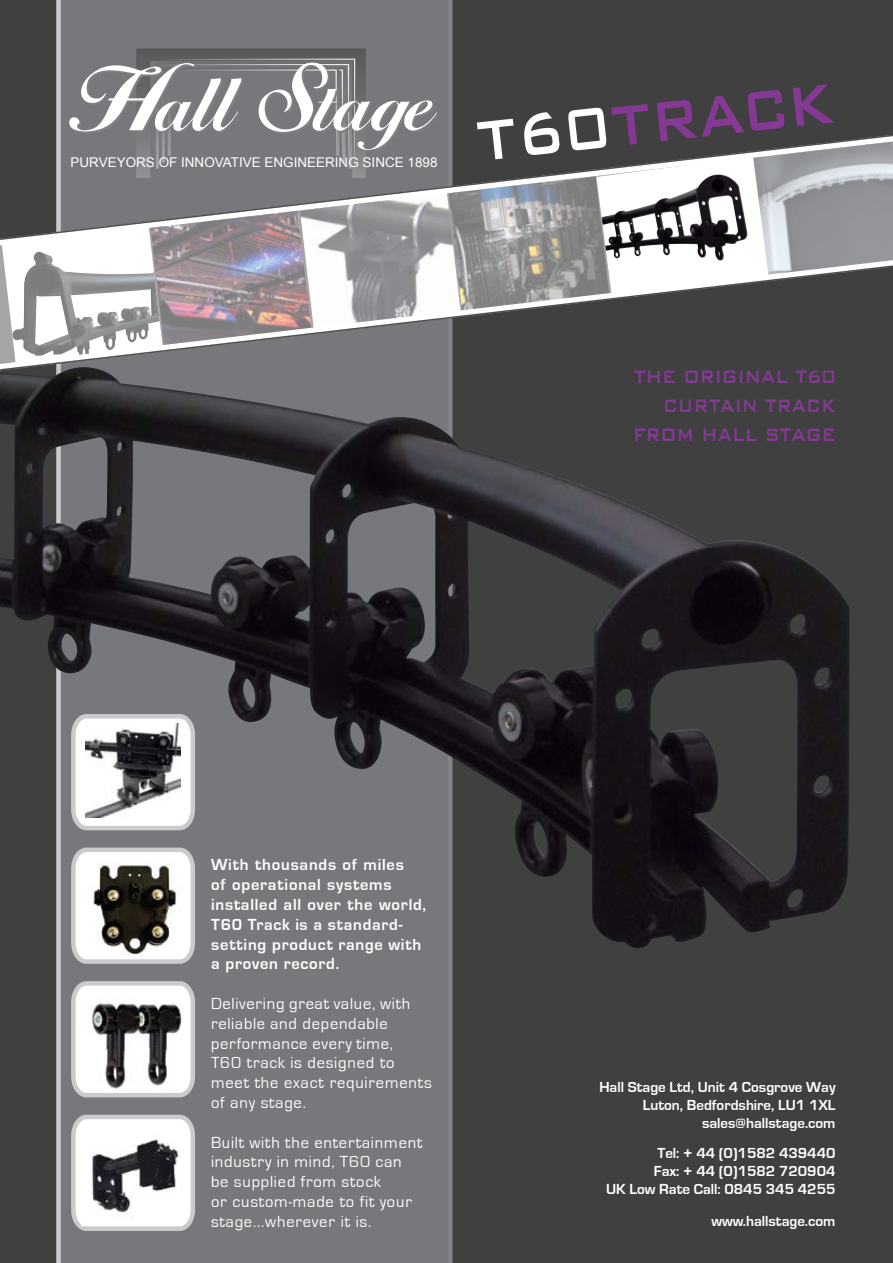
<style>
.page{position:relative;width:893px;height:1263px;background:#404041}
.page>*{position:absolute;margin:0;border:0;box-sizing:border-box;transform-origin:0 0}
.t1{font:500 91.05px "Bank Gothic BT";color:#853995;scale:.78 1}
.t2{font:500 24px/28.8px "Bank Gothic BT";color:#853995;text-align:right;scale:.78 1}
.t3{font:16.5px/19.8px "Eurostile";letter-spacing:.045em;color:#fff}
.t4{font:700 16.5px/19.8px "Eurostile";letter-spacing:.05em;color:#fff}
.t5{font:700 15px/18px "Eurostile";color:#fff;text-align:right}
.t6{font:13.5px "Arial";color:#fff}
.s1{color:#fff}
.s2{font-size:78px;color:#fff}
</style>
<div class="page">
<div style="left:59px;top:0;width:389px;height:1263px;background:#77787b"></div>
<div style="left:56px;top:0;width:5px;height:1263px;background:#c9cbcc"></div>
<hr style="left:448px;top:0;width:4px;height:1263px;background:#808285">
<img style="left:0;top:394px;width:849px;height:555px">
<svg style="left:81px;top:48px;width:285px;height:48px"></svg>
<svg style="left:56px;top:96px;width:837px;height:129px"></svg>
<svg style="left:0;top:225px;width:893px;height:169px"></svg>
<svg style="left:69px;top:845px;width:128px;height:119px"></svg>
<svg style="left:69px;top:712px;width:128px;height:120px"></svg>
<svg style="left:71px;top:981px;width:124px;height:117px;background:#e3e3e4"></svg>
<svg style="left:71px;top:1114px;width:124px;height:117px;background:#d9dadb"></svg>
<img style="left:82px;top:1124px;width:101px;height:102px">
<img style="left:87px;top:861px;width:95px;height:94px">
<img style="left:89px;top:997px;width:94px;height:94px">
<img style="left:85px;top:723px;width:96px;height:94px">
<svg style="left:596px;top:157px;width:172px;height:138px;background:#d1d1d1"></svg>
<img style="left:602px;top:175px;width:146px;height:86px">
<p class="t6" style="left:71px;top:153px;width:368px">PURVEYORS OF INNOVATIVE ENGINEERING SINCE 1898</p>
<p class="t1" style="left:470px;top:87px;width:460px;rotate:-6deg"><span class="s1">t</span><span class="s2">60</span>track</p>
<p class="t2" style="left:633px;top:362px;width:261px">THE ORIGINAL T60<br>CURTAIN TRACK<br>FROM HALL STAGE</p>
<p class="t4" style="left:211px;top:855px;width:217px">With thousands of miles<br>of operational systems installed all over the world,<br>T60 Track is a standard&shy;setting product range with a proven record.</p>
<p class="t3" style="left:211px;top:994px;width:222px">Delivering great value, with reliable and dependable performance every time,<br>T60 track is designed to meet the exact requirements of any stage.</p>
<p class="t3" style="left:211px;top:1132px;width:213px">Built with the entertainment industry in mind, T60 can be supplied from stock<br>or custom-made to fit your stage...wherever it is.</p>
<p class="t5" style="left:599px;top:1078px;width:238px">Hall Stage Ltd, Unit 4 Cosgrove Way<br>Luton, Bedfordshire, LU1 1XL sales@hallstage.com</p>
<p class="t5" style="left:606px;top:1145px;width:231px">Tel: + 44 (0)1582 439440<br>Fax: + 44 (0)1582 720904<br>UK Low Rate Call: 0845 345 4255</p>
<p class="t5" style="left:711px;top:1212px;width:126px">www.hallstage.com</p>
</div>
